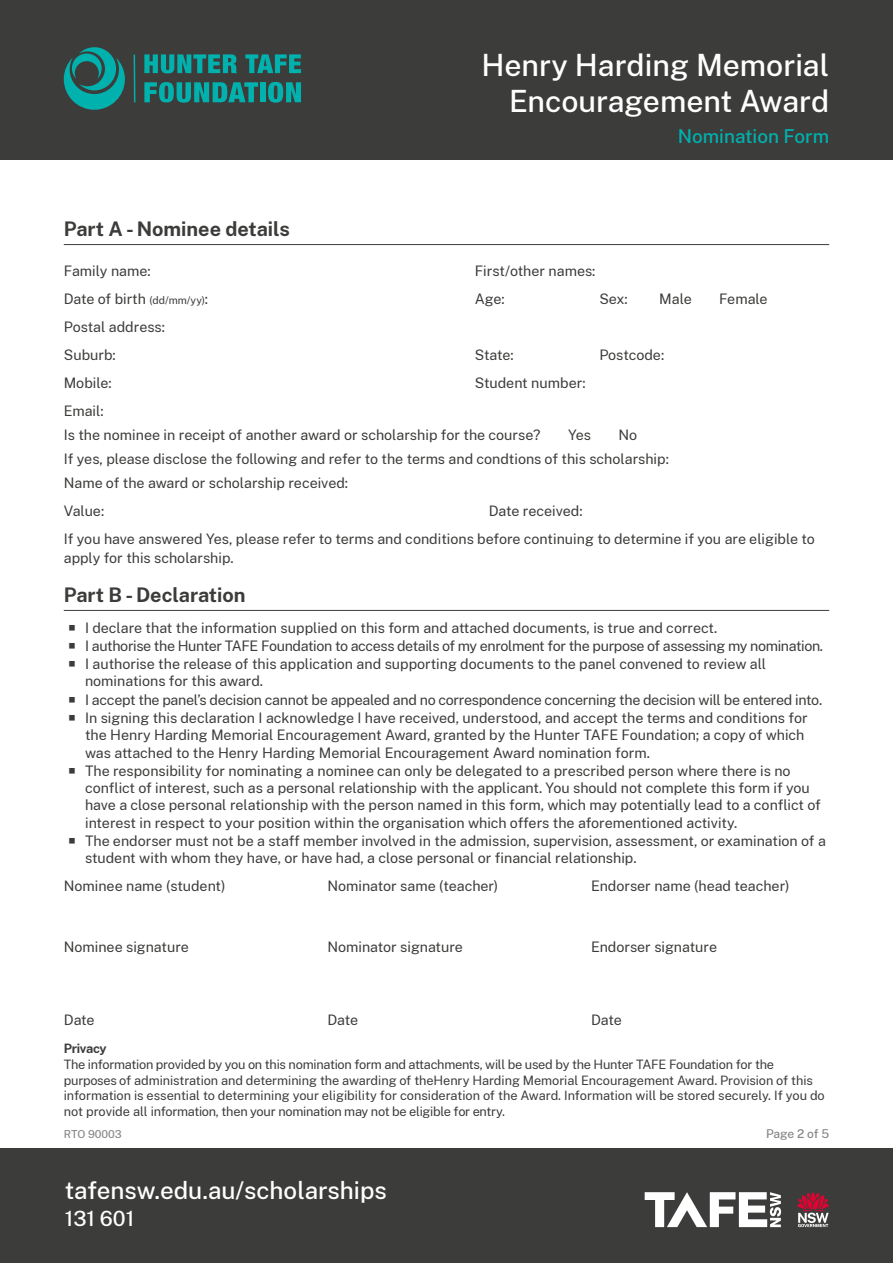
<style>
.page{position:relative;width:893px;height:1263px;background:#fff}
.page>*{position:absolute;margin:0;border:0;box-sizing:border-box;transform-origin:0 0}
.t1{font:500 30.15px/35.8px "Public Sans";color:#fff;text-align:right}
.t2{font:500 24.15px "Public Sans";color:#fff}
.t3{font:500 20.7px "Public Sans";color:#fff}
.t4{font:700 19.8px "Public Sans";color:#3c3c3b}
.t5{font:500 18.9px "Public Sans";color:#00b1ad}
.body_3{font:14.25px/17.2px "Public Sans";color:#3c3c3b}
.body{font:14.25px "Public Sans";color:#3c3c3b}
.body_3-2{font:14.25px "Public Sans";letter-spacing:-.02em;color:#3c3c3b}
.body_3-3{font:14.25px "Public Sans";letter-spacing:-.025em;color:#3c3c3b}
.body-2{font:12.75px/15.8px "Public Sans";letter-spacing:-.015em;color:#3c3c3b}
.t6{font:500 12px "Public Sans";letter-spacing:-.015em;color:#878787}
.t7{font:500 10.8px "Public Sans";letter-spacing:-.005em;color:#878787}
.s1{font-size:10.5px}
.s2{font-weight:700}
</style>
<div class="page">
<div style="left:0;top:0;width:893px;height:159px;background:#3c3c3b"></div>
<div style="left:0;top:1148px;width:893px;height:115px;background:#3c3c3b"></div>
<svg style="left:144px;top:54px;width:93px;height:19px"></svg>
<svg style="left:245px;top:54px;width:56px;height:19px"></svg>
<svg style="left:144px;top:82px;width:114px;height:21px"></svg>
<div style="left:260px;top:82px;width:5px;height:20px;background:#00b1ad"></div>
<svg style="left:268px;top:82px;width:33px;height:21px"></svg>
<svg style="left:64px;top:47px;width:61px;height:63px"></svg>
<hr style="left:134px;top:55px;width:1px;height:47px;background:#00b1ad">
<svg style="left:645px;top:1192px;width:136px;height:35px"></svg>
<svg style="left:797px;top:1192px;width:32px;height:35px"></svg>
<hr style="left:64px;top:244px;width:765px;height:1px;background:#3c3c3b">
<hr style="left:64px;top:610px;width:765px;height:1px;background:#3c3c3b">
<h1 class="t1" style="left:481px;top:45px;width:349px">Henry Harding Memorial<br>Encouragement Award</h1>
<h3 class="t5" style="left:678px;top:123px;width:153px">Nomination Form</h3>
<h1 class="t4" style="left:64px;top:214px;width:228px">Part A - Nominee details</h1>
<p class="body_3" style="left:64px;top:262px;width:88px">Family name:</p>
<p class="body_3" style="left:475px;top:262px;width:122px">First/other names:</p>
<p class="body_3" style="left:64px;top:290px;width:146px">Date of birth <span class="s1">(dd/mm/yy)</span>:</p>
<p class="body_3" style="left:475px;top:290px;width:31px">Age:</p>
<p class="body_3" style="left:599px;top:290px;width:30px">Sex:</p>
<p class="body_3" style="left:659px;top:290px;width:34px">Male</p>
<p class="body_3" style="left:719px;top:290px;width:50px">Female</p>
<p class="body_3" style="left:64px;top:318px;width:103px">Postal address:</p>
<p class="body_3" style="left:64px;top:346px;width:54px">Suburb:</p>
<p class="body_3" style="left:475px;top:346px;width:40px">State:</p>
<p class="body_3" style="left:599px;top:346px;width:66px">Postcode:</p>
<p class="body_3" style="left:64px;top:374px;width:49px">Mobile:</p>
<p class="body_3" style="left:475px;top:374px;width:112px">Student number:</p>
<p class="body_3" style="left:64px;top:402px;width:41px">Email:</p>
<p class="body_3" style="left:64px;top:426px;width:478px">Is the nominee in receipt of another award or scholarship for the course?</p>
<p class="body_3" style="left:568px;top:426px;width:24px">Yes</p>
<p class="body_3" style="left:618px;top:426px;width:20px">No</p>
<p class="body_3" style="left:64px;top:449px;width:607px">If yes, please disclose the following and refer to the terms and condtions of this scholarship:</p>
<p class="body_3" style="left:64px;top:473px;width:286px">Name of the award or scholarship received:</p>
<p class="body_3" style="left:64px;top:501px;width:42px">Value:</p>
<p class="body_3" style="left:489px;top:501px;width:95px">Date received:</p>
<p class="body_3" style="left:64px;top:528px;width:753px;line-height:19.5px">If you have answered Yes, please refer to terms and conditions before continuing to determine if you are eligible to apply for this scholarship.</p>
<h1 class="t4" style="left:64px;top:580px;width:183px">Part B - Declaration</h1>
<p class="body_3" style="left:85px;top:618px;width:634px">I declare that the information supplied on this form and attached documents, is true and correct.</p>
<p class="body_3-3" style="left:85px;top:636px;width:740px">I authorise the Hunter TAFE Foundation to access details of my enrolment for the purpose of assessing my nomination.</p>
<p class="body_3" style="left:85px;top:655px;width:683px">I authorise the release of this application and supporting documents to the panel convened to review all nominations for this award.</p>
<p class="body_3-2" style="left:85px;top:690px;width:739px">I accept the panel’s decision cannot be appealed and no correspondence concerning the decision will be entered into.</p>
<p class="body_3" style="left:85px;top:709px;width:724px">In signing this declaration I acknowledge I have received, understood, and accept the terms and conditions for the Henry Harding Memorial Encouragement Award, granted by the Hunter TAFE Foundation; a copy of which was attached to the Henry Harding Memorial Encouragement Award nomination form.</p>
<p class="body_3" style="left:85px;top:761px;width:737px">The responsibility for nominating a nominee can only be delegated to a prescribed person where there is no conflict of interest, such as a personal relationship with the applicant. You should not complete this form if you have a close personal relationship with the person named in this form, which may potentially lead to a conflict of interest in respect to your position within the organisation which offers the aforementioned activity.</p>
<p class="body_3" style="left:85px;top:831px;width:742px">The endorser must not be a staff member involved in the admission, supervision, assessment, or examination of a student with whom they have, or have had, a close personal or financial relationship.</p>
<p class="body" style="left:64px;top:876px;width:163px">Nominee name (student)</p>
<p class="body" style="left:327px;top:876px;width:172px">Nominator same (teacher)</p>
<p class="body" style="left:591px;top:876px;width:200px">Endorser name (head teacher)</p>
<p class="body" style="left:64px;top:936px;width:127px">Nominee signature</p>
<p class="body" style="left:327px;top:936px;width:137px">Nominator signature</p>
<p class="body" style="left:591px;top:936px;width:127px">Endorser signature</p>
<p class="body" style="left:64px;top:1009px;width:32px">Date</p>
<p class="body" style="left:327px;top:1009px;width:32px">Date</p>
<p class="body" style="left:591px;top:1009px;width:32px">Date</p>
<p class="body-2" style="left:64px;top:1040px;width:762px"><span class="s2">Privacy<br></span>The information provided by you on this nomination form and attachments, will be used by the Hunter TAFE Foundation for the purposes of administration and determining the awarding of theHenry Harding Memorial Encouragement Award. Provision of this information is essential to determining your eligibility for consideration of the Award. Information will be stored securely. If you do not provide all information, then your nomination may not be eligible for entry.</p>
<p class="t7" style="left:64px;top:1126px;width:59px">RTO 90003</p>
<p class="t6" style="left:766px;top:1125px;width:65px">Page 2 of 5</p>
<h2 class="t2" style="left:65px;top:1173px;width:324px">tafensw.edu.au/scholarships</h2>
<h3 class="t3" style="left:65px;top:1203px;width:71px">131 601</h3>
</div>
